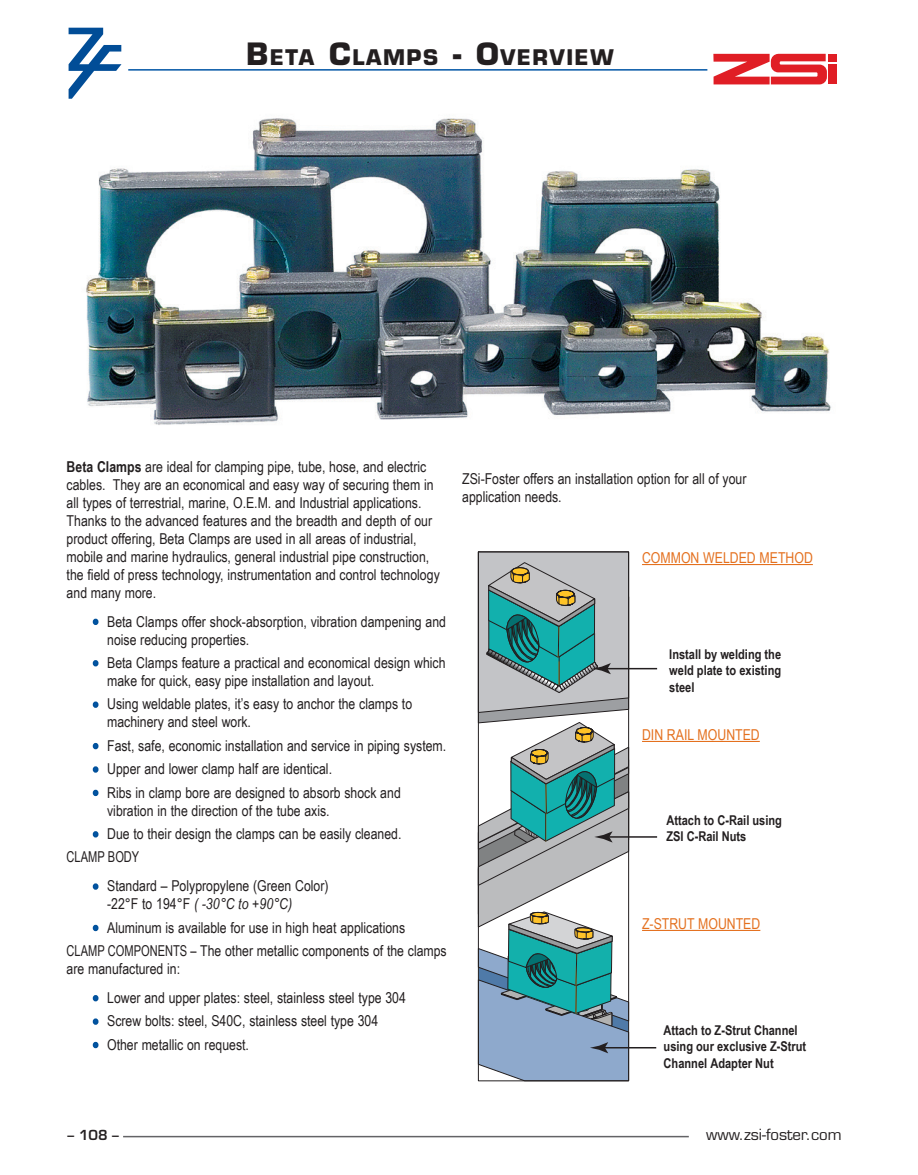
<style>
.page{position:relative;width:918px;height:1175px;background:#fff}
.page>*{position:absolute;margin:0;border:0;box-sizing:border-box;transform-origin:0 0}
.t1{font:700 21px "Eurostile";letter-spacing:.07em;color:#231f20}
.t2{font:15px/18px "Arial Narrow";color:#231f20}
.t3{font:15px "Arial Narrow";color:#e4701e}
.t4{font:15px "Eurostile";color:#231f20}
.t5{font:700 13.5px/16.2px "Arial Narrow";color:#231f20}
.t6{font:600 13.5px "Eurostile";color:#231f20}
.s1{font-size:30px}
.s2{font-weight:700}
.s3{font-size:13.5px;color:#0155a5}
.s4{font-style:italic}
</style>
<div class="page">
<hr style="left:123px;top:1135px;width:566px;height:2px;background:#636366">
<div style="left:828px;top:64px;width:9px;height:20px;background:#e01e25"></div>
<div style="left:828px;top:54px;width:9px;height:7px;background:#e01e25"></div>
<svg style="left:713px;top:54px;width:114px;height:30px"></svg>
<svg style="left:69px;top:28px;width:52px;height:71px"></svg>
<hr style="left:128px;top:69px;width:579px;height:2px;background:#0155a5">
<svg style="left:92px;top:618px;width:7px;height:7px"></svg>
<svg style="left:92px;top:660px;width:7px;height:7px"></svg>
<svg style="left:92px;top:701px;width:7px;height:7px"></svg>
<svg style="left:92px;top:742px;width:7px;height:8px"></svg>
<svg style="left:92px;top:766px;width:7px;height:7px"></svg>
<svg style="left:92px;top:789px;width:7px;height:8px"></svg>
<svg style="left:92px;top:831px;width:7px;height:7px"></svg>
<svg style="left:92px;top:883px;width:7px;height:7px"></svg>
<svg style="left:92px;top:924px;width:7px;height:8px"></svg>
<svg style="left:92px;top:995px;width:7px;height:7px"></svg>
<svg style="left:92px;top:1018px;width:7px;height:7px"></svg>
<svg style="left:92px;top:1041px;width:7px;height:8px"></svg>
<img style="left:86px;top:118px;width:745px;height:307px">
<hr style="left:606px;top:668px;width:51px;height:1px;background:#231f20">
<hr style="left:608px;top:836px;width:49px;height:1px;background:#231f20">
<hr style="left:603px;top:1047px;width:53px;height:1px;background:#231f20">
<svg style="left:478px;top:551px;width:152px;height:530px"></svg>
<hr style="left:642px;top:564px;width:171px;height:1px;background:#e4701e">
<hr style="left:642px;top:741px;width:118px;height:1px;background:#e4701e">
<hr style="left:642px;top:929px;width:118px;height:2px;background:#e4701e">
<h1 class="t1" style="left:246px;top:45px;width:369px"><span class="s1">B</span>ETA <span class="s1">C</span>LAMPS <span class="s1">- O</span>VERVIEW</h1>
<p class="t2" style="left:67px;top:457px;width:375px"><span class="s2">Beta Clamps</span> are ideal for clamping pipe, tube, hose, and electric cables. They are an economical and easy way of securing them in all types of terrestrial, marine, O.E.M. and Industrial applications.<br>Thanks to the advanced features and the breadth and depth of our product offering, Beta Clamps are used in all areas of industrial, mobile and marine hydraulics, general industrial pipe construction, the field of press technology, instrumentation and control technology and many more.</p>
<p class="t2" style="left:107px;top:612px;width:340px;text-indent:-14px"><span class="s3">•</span> Beta Clamps offer shock-absorption, vibration dampening and noise reducing properties.</p>
<p class="t2" style="left:107px;top:653px;width:340px;text-indent:-14px"><span class="s3">•</span> Beta Clamps feature a practical and economical design which make for quick, easy pipe installation and layout.</p>
<p class="t2" style="left:107px;top:695px;width:307px;text-indent:-14px"><span class="s3">•</span> Using weldable plates, it’s easy to anchor the clamps to machinery and steel work.</p>
<p class="t2" style="left:94px;top:736px;width:354px"><span class="s3">•</span> Fast, safe, economic installation and service in piping system.</p>
<p class="t2" style="left:94px;top:760px;width:240px"><span class="s3">•</span> Upper and lower clamp half are identical.</p>
<p class="t2" style="left:107px;top:783px;width:295px;text-indent:-14px"><span class="s3">•</span> Ribs in clamp bore are designed to absorb shock and vibration in the direction of the tube axis.</p>
<p class="t2" style="left:67px;top:822px;width:336px;line-height:23.4px;text-indent:27px"><span class="s3">•</span> Due to their design the clamps can be easily cleaned.<br>CLAMP BODY</p>
<p class="t2" style="left:107px;top:877px;width:223px;text-indent:-14px"><span class="s3">•</span> Standard – Polypropylene (Green Color) -22°F to 194°F <span class="s4">( -30°C to +90°C)</span></p>
<p class="t2" style="left:67px;top:915px;width:382px;line-height:23.4px;text-indent:27px"><span class="s3">•</span> Aluminum is available for use in high heat applications<br>CLAMP COMPONENTS – The other metallic components of the clamps</p>
<p class="t2" style="left:67px;top:959px;width:115px">are manufactured in:</p>
<p class="t2" style="left:94px;top:988px;width:314px"><span class="s3">•</span> Lower and upper plates: steel, stainless steel type 304</p>
<p class="t2" style="left:94px;top:1012px;width:286px"><span class="s3">•</span> Screw bolts: steel, S40C, stainless steel type 304</p>
<p class="t2" style="left:94px;top:1035px;width:157px"><span class="s3">•</span> Other metallic on request.</p>
<p class="t2" style="left:462px;top:469px;width:286px">ZSi-Foster offers an installation option for all of your application needs.</p>
<p class="t3" style="left:642px;top:549px;width:172px">COMMON WELDED METHOD</p>
<p class="t5" style="left:669px;top:646px;width:113px;text-align:justify">Install by welding the weld plate to existing steel</p>
<p class="t3" style="left:642px;top:726px;width:119px">DIN RAIL MOUNTED</p>
<p class="t5" style="left:666px;top:811px;width:117px">Attach to C-Rail using<br>ZSI C-Rail Nuts</p>
<p class="t3" style="left:642px;top:915px;width:120px">Z-STRUT MOUNTED</p>
<p class="t5" style="left:664px;top:1022px;width:144px">Attach to Z-Strut Channel using our exclusive Z-Strut<br>Channel Adapter Nut</p>
<p class="t6" style="left:68px;top:1126px;width:53px">– 108 –</p>
<p class="t4" style="left:706px;top:1125px;width:137px">www.zsi-foster.com</p>
</div>
